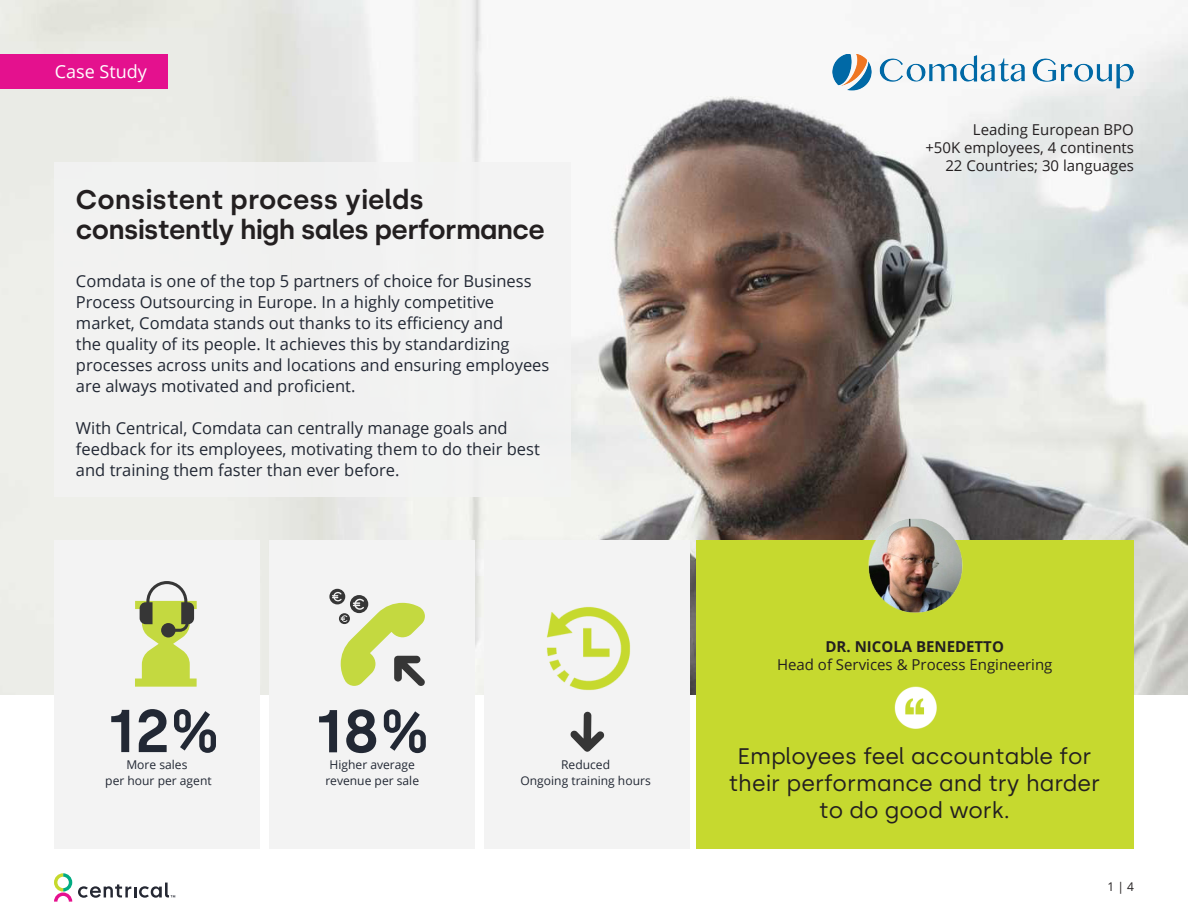
<style>
.page{position:relative;width:1188px;height:918px;background:#fff}
.page>*{position:absolute;margin:0;border:0;box-sizing:border-box;transform-origin:0 0}
.t1{font:600 60.3px "Silka";color:#222834}
.t2{font:600 27px/30px "Silka";letter-spacing:-.025em;color:#231f20}
.t3{font:22.5px/27px "Silka";color:#231f20;text-align:center}
.t4{font:18px "Open Sans";color:#fff}
.t5{font:16.5px/21px "Open Sans";color:#222834}
.t6{font:15px "Open Sans";color:#231f20}
.t7{font:700 15px "Open Sans";color:#231f20}
.t8{font:12px "Open Sans";color:#222834}
.t9{font:12px "Open Sans";color:#231f20}
</style>
<div class="page">
<svg style="left:54px;top:873px;width:18px;height:29px"></svg>
<svg style="left:78px;top:883px;width:97px;height:15px"></svg>
<img style="left:0;top:0;width:1188px;height:694px">
<div style="left:54px;top:163px;width:517px;height:334px;background:#f3f3f3"></div>
<div style="left:269px;top:540px;width:206px;height:309px;background:#f3f3f3"></div>
<div style="left:484px;top:540px;width:206px;height:309px;background:#f3f3f3"></div>
<div style="left:54px;top:540px;width:206px;height:309px;background:#f3f3f3"></div>
<div style="left:696px;top:540px;width:438px;height:309px;background:#c6d92f"></div>
<img style="left:894px;top:686px;width:43px;height:43px">
<img style="left:866px;top:517px;width:97px;height:96px">
<div style="left:0;top:54px;width:167px;height:35px;background:#e4118e"></div>
<img style="left:546px;top:606px;width:85px;height:85px">
<svg style="left:135px;top:581px;width:62px;height:106px"></svg>
<svg style="left:329px;top:589px;width:96px;height:97px"></svg>
<img style="left:833px;top:54px;width:301px;height:46px">
<svg style="left:570px;top:712px;width:35px;height:40px"></svg>
<p class="t4" style="left:55px;top:59px;width:94px">Case Study</p>
<p class="t2" style="left:76px;top:184px;width:470px">Consistent process yields consistently high sales performance</p>
<p class="t5" style="left:76px;top:270px;width:475px">Comdata is one of the top 5 partners of choice for Business Process Outsourcing in Europe. In a highly competitive market, Comdata stands out thanks to its efficiency and<br>the quality of its people. It achieves this by standardizing processes across units and locations and ensuring employees are always motivated and proficient.</p>
<p class="t5" style="left:76px;top:417px;width:465px">With Centrical, Comdata can centrally manage goals and feedback for its employees, motivating them to do their best and training them faster than ever before.</p>
<p class="t1" style="left:107px;top:695px;width:114px">12%</p>
<p class="t8" style="left:126px;top:756px;width:63px">More sales</p>
<p class="t8" style="left:105px;top:773px;width:108px">per hour per agent</p>
<p class="t1" style="left:315px;top:695px;width:116px">18%</p>
<p class="t8" style="left:330px;top:756px;width:87px">Higher average</p>
<p class="t8" style="left:325px;top:773px;width:95px">revenue per sale</p>
<p class="t8" style="left:561px;top:756px;width:50px">Reduced</p>
<p class="t8" style="left:520px;top:773px;width:132px">Ongoing training hours</p>
<p class="t6" style="left:973px;top:119px;width:163px">Leading European BPO</p>
<p class="t6" style="left:925px;top:137px;width:210px">+50K employees, 4 continents</p>
<p class="t6" style="left:945px;top:155px;width:190px">22 Countries; 30 languages</p>
<p class="t7" style="left:826px;top:636px;width:180px">DR. NICOLA BENEDETTO</p>
<p class="t6" style="left:777px;top:654px;width:277px">Head of Services &amp; Process Engineering</p>
<p class="t3" style="left:729px;top:743px;width:373px">Employees feel accountable for their performance and try harder to do good work.</p>
<p class="t9" style="left:1107px;top:879px;width:28px">1 | 4</p>
</div>
